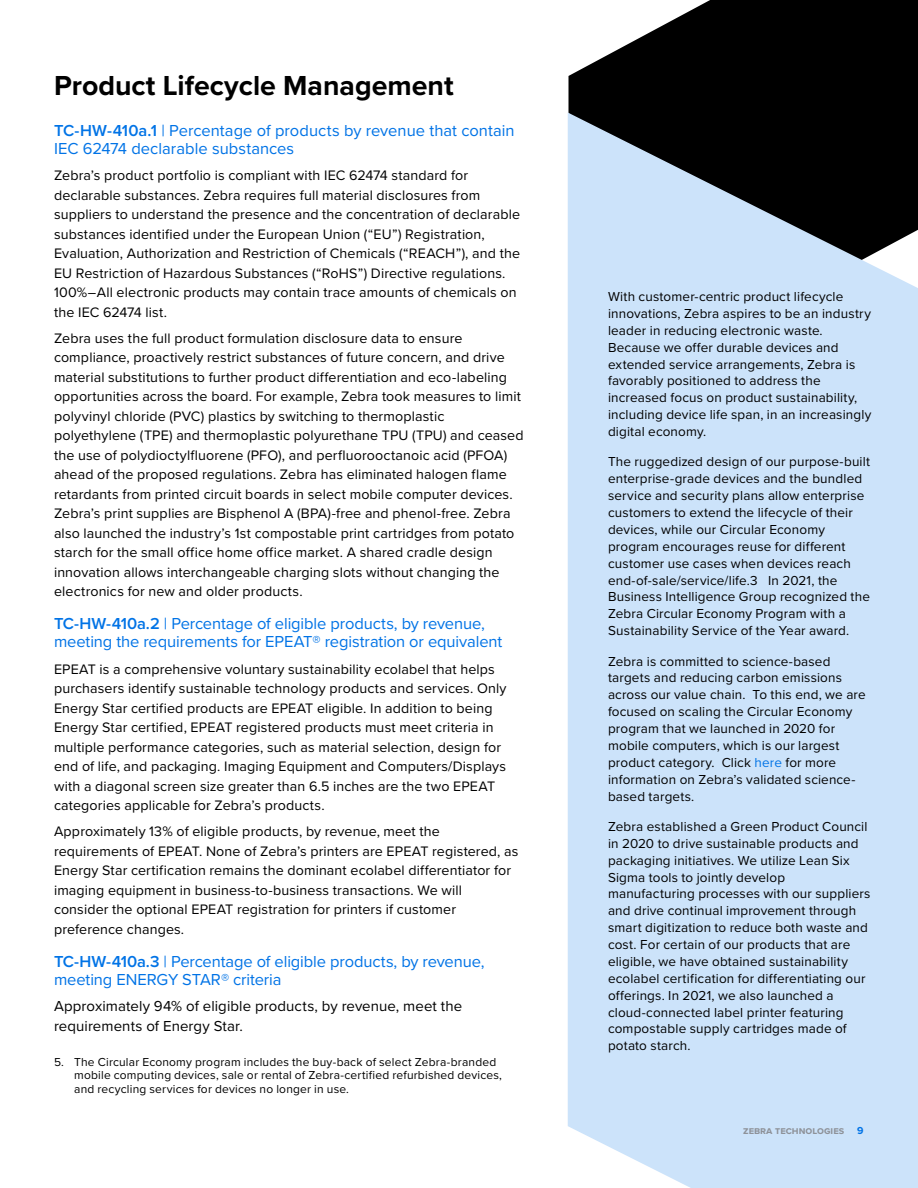
<style>
.page{position:relative;width:918px;height:1188px;background:#fff}
.page>*{position:absolute;margin:0;border:0;box-sizing:border-box;transform-origin:0 0}
.t1{font:700 28.5px "Proxima Nova";color:#000}
.t2{font:16.5px/18px "Proxima Nova";letter-spacing:-.005em;color:#0073e6}
.t3{font:15px/19.5px "Proxima Nova";letter-spacing:.005em;color:#000}
.t4{font:14.25px/19.5px "Proxima Nova";letter-spacing:.01em;color:#000}
.t5{font:13.5px/16.8px "Proxima Nova";letter-spacing:.01em;color:#000}
.t6{font:12px/13.5px "Proxima Nova";letter-spacing:.015em;color:#000}
.t7{font:700 10.5px "Proxima Nova";color:#8e9299}
.s1{font-weight:600}
.s2{color:#0073e6}
</style>
<div class="page">
<svg style="left:569px;top:0;width:349px;height:112px;background:#222"></svg>
<svg style="left:567px;top:112px;width:351px;height:1076px;background:#bcd1e6"></svg>
<h1 class="t1" style="left:54px;top:64px;width:401px">Product Lifecycle Management</h1>
<p class="t2" style="left:54px;top:121px;width:462px"><span class="s1">TC-HW-410a.1</span> | Percentage of products by revenue that contain<br>IEC 62474 declarable substances</p>
<p class="t4" style="left:54px;top:165px;width:468px">Zebra’s product portfolio is compliant with IEC 62474 standard for declarable substances. Zebra requires full material disclosures from suppliers to understand the presence and the concentration of declarable substances identified under the European Union (“EU”) Registration, Evaluation, Authorization and Restriction of Chemicals (“REACH”), and the EU Restriction of Hazardous Substances (“RoHS”) Directive regulations.<br>100%–All electronic products may contain trace amounts of chemicals on the IEC 62474 list.</p>
<p class="t4" style="left:54px;top:328px;width:471px">Zebra uses the full product formulation disclosure data to ensure compliance, proactively restrict substances of future concern, and drive material substitutions to further product differentiation and eco-labeling opportunities across the board. For example, Zebra took measures to limit polyvinyl chloride (PVC) plastics by switching to thermoplastic polyethylene (TPE) and thermoplastic polyurethane TPU (TPU) and ceased the use of polydioctylfluorene (PFO), and perfluorooctanoic acid (PFOA) ahead of the proposed regulations. Zebra has eliminated halogen flame retardants from printed circuit boards in select mobile computer devices.<br>Zebra’s print supplies are Bisphenol A (BPA)-free and phenol-free. Zebra also launched the industry’s 1st compostable print cartridges from potato starch for the small office home office market. A shared cradle design innovation allows interchangeable charging slots without changing the electronics for new and older products.</p>
<p class="t2" style="left:54px;top:614px;width:450px"><span class="s1">TC-HW-410a.2</span> | Percentage of eligible products, by revenue, meeting the requirements for EPEAT® registration or equivalent</p>
<p class="t4" style="left:54px;top:659px;width:454px">EPEAT is a comprehensive voluntary sustainability ecolabel that helps purchasers identify sustainable technology products and services. Only Energy Star certified products are EPEAT eligible. In addition to being Energy Star certified, EPEAT registered products must meet criteria in multiple performance categories, such as material selection, design for end of life, and packaging. Imaging Equipment and Computers/Displays with a diagonal screen size greater than 6.5 inches are the two EPEAT categories applicable for Zebra’s products.</p>
<p class="t4" style="left:54px;top:821px;width:466px">Approximately 13% of eligible products, by revenue, meet the requirements of EPEAT. None of Zebra’s printers are EPEAT registered, as Energy Star certification remains the dominant ecolabel differentiator for imaging equipment in business-to-business transactions. We will consider the optional EPEAT registration for printers if customer preference changes.</p>
<p class="t2" style="left:54px;top:952px;width:432px"><span class="s1">TC-HW-410a.3</span> | Percentage of eligible products, by revenue, meeting ENERGY STAR® criteria</p>
<p class="t3" style="left:54px;top:996px;width:410px">Approximately 94% of eligible products, by revenue, meet the requirements of Energy Star.</p>
<p class="t6" style="left:74px;top:1055px;width:429px;text-indent:-20px">5. The Circular Economy program includes the buy-back of select Zebra-branded mobile computing devices, sale or rental of Zebra-certified refurbished devices, and recycling services for devices no longer in use.</p>
<p class="t5" style="left:608px;top:288px;width:265px">With customer-centric product lifecycle innovations, Zebra aspires to be an industry leader in reducing electronic waste.<br>Because we offer durable devices and extended service arrangements, Zebra is favorably positioned to address the increased focus on product sustainability, including device life span, in an increasingly digital economy.</p>
<p class="t5" style="left:608px;top:453px;width:264px">The ruggedized design of our purpose-built enterprise-grade devices and the bundled service and security plans allow enterprise customers to extend the lifecycle of their devices, while our Circular Economy program encourages reuse for different customer use cases when devices reach end-of-sale/service/life.3 In 2021, the Business Intelligence Group recognized the Zebra Circular Economy Program with a Sustainability Service of the Year award.</p>
<p class="t5" style="left:608px;top:652px;width:259px">Zebra is committed to science-based targets and reducing carbon emissions across our value chain. To this end, we are focused on scaling the Circular Economy program that we launched in 2020 for mobile computers, which is our largest product category. Click <span class="s2">here</span> for more information on Zebra’s validated science&shy;based targets.</p>
<p class="t5" style="left:608px;top:817px;width:264px">Zebra established a Green Product Council in 2020 to drive sustainable products and packaging initiatives. We utilize Lean Six Sigma tools to jointly develop manufacturing processes with our suppliers and drive continual improvement through smart digitization to reduce both waste and cost. For certain of our products that are eligible, we have obtained sustainability ecolabel certification for differentiating our offerings. In 2021, we also launched a cloud-connected label printer featuring compostable supply cartridges made of potato starch.</p>
<p class="t7" style="left:743px;top:1123px;width:122px">zebra technologies <span class="s2">9</span></p>
</div>
